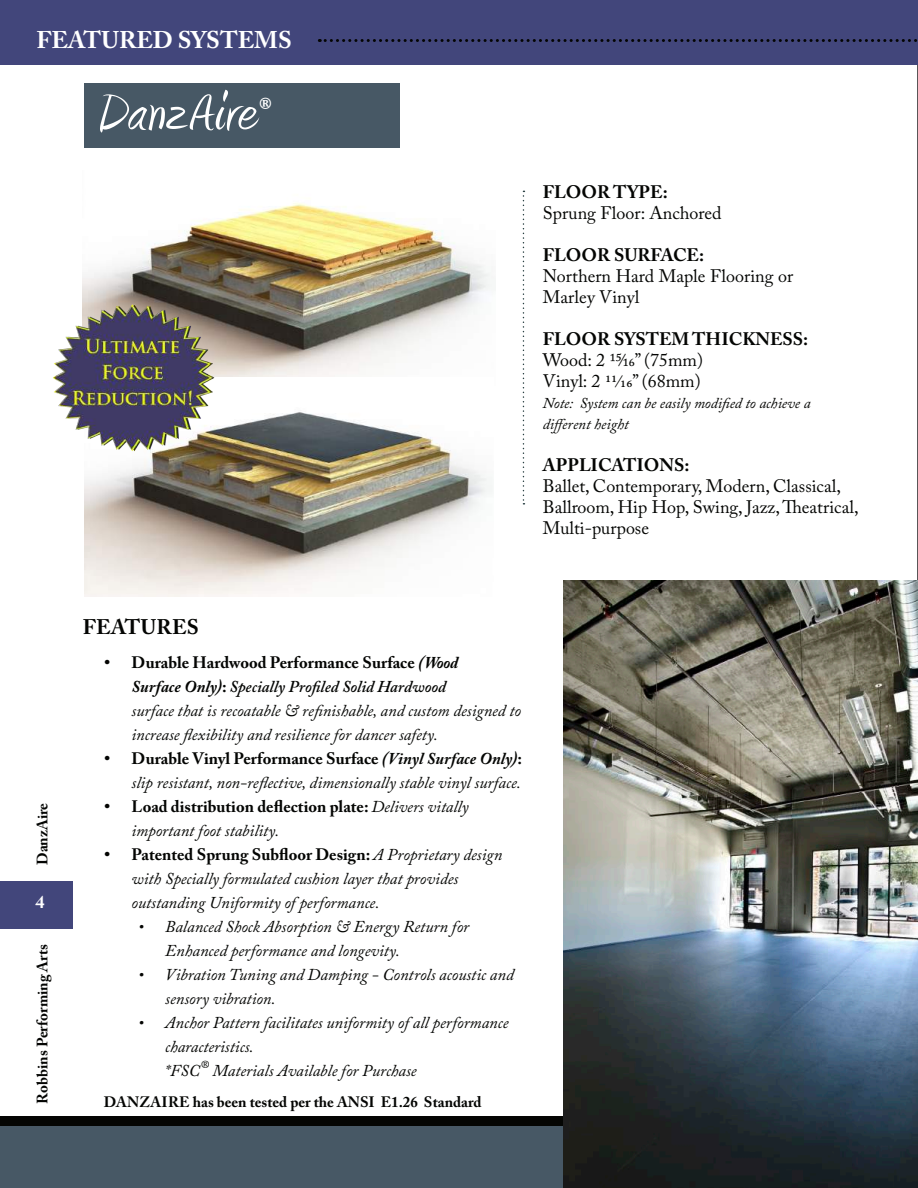
<style>
.page{position:relative;width:918px;height:1188px;background:#fff}
.page>*{position:absolute;margin:0;border:0;box-sizing:border-box;transform-origin:0 0}
.t1{font:67.5px "Amienne";letter-spacing:.02em;color:#fff}
.t2{font:700 24px "Adobe Caslon Pro";color:#fff}
.t3{font:700 21px "Adobe Caslon Pro";letter-spacing:.015em;color:#040503}
.t4{font:18px/21px "Adobe Caslon Pro";color:#040503}
.t5{font:700 18px "Adobe Caslon Pro";color:#040503}
.t6{font:700 18px "Adobe Caslon Pro";color:#fff}
.t7{font:italic 16.5px/24px "Adobe Caslon Pro";color:#040503}
.t8{font:700 15px "Adobe Caslon Pro";color:#040503}
.t9{font:italic 15px/21px "Adobe Caslon Pro";color:#040503}
.t10{font:700 15px "Cambria";color:#fff}
.s1{font-family:"Minion Pro"}
.s2{font-weight:700;font-style:normal}
.s3{font-weight:700}
.s4{font-weight:600}
</style>
<div class="page">
<img style="left:83px;top:203px;width:409px;height:174px">
<div style="left:84px;top:83px;width:316px;height:65px;background:#475865"></div>
<svg style="left:523px;top:191px;width:1px;height:314px"></svg>
<div style="left:0;top:1122px;width:918px;height:66px;background:#475865"></div>
<div style="left:0;top:1117px;width:918px;height:9px;background:#040503"></div>
<div style="left:0;top:881px;width:72px;height:48px;background:#42467b"></div>
<img style="left:84px;top:412px;width:408px;height:184px">
<hr style="left:917px;top:0;width:1px;height:1188px;background:#231f20">
<div style="left:0;top:0;width:918px;height:64px;background:#42467b"></div>
<svg style="left:319px;top:39px;width:598px;height:3px"></svg>
<img style="left:564px;top:580px;width:354px;height:608px">
<img style="left:52px;top:298px;width:165px;height:156px">
<h2 class="t2" style="left:36px;top:26px;width:257px">FEATURED SYSTEMS</h2>
<h1 class="t1" style="left:97px;top:82px;width:161px">DanzAire</h1>
<p class="t10" style="left:259px;top:92px;width:14px">®</p>
<p class="t5" style="left:543px;top:181px;width:126px">FLOOR TYPE:</p>
<p class="t4" style="left:543px;top:202px;width:180px">Sprung Floor: Anchored</p>
<p class="t5" style="left:543px;top:244px;width:163px">FLOOR SURFACE:</p>
<p class="t4" style="left:543px;top:265px;width:252px">Northern Hard Maple Flooring or<br>Marley Vinyl</p>
<p class="t5" style="left:543px;top:328px;width:267px">FLOOR SYSTEM THICKNESS:</p>
<p class="t4" style="left:543px;top:349px;width:162px">Wood: 2 15/16” (75mm)<br>Vinyl: 2 <span class="s1">11/16</span>” (68mm)</p>
<p class="t9" style="left:543px;top:392px;width:269px">Note: System can be easily modified to achieve a different height</p>
<p class="t5" style="left:543px;top:454px;width:148px">APPLICATIONS:</p>
<p class="t4" style="left:543px;top:475px;width:317px">Ballet, Contemporary, Modern, Classical,<br>Ballroom, Hip Hop, Swing, Jazz, Theatrical,<br>Multi-purpose</p>
<p class="t8" style="left:34px;top:865px;width:64px;rotate:-90deg">DanzAire</p>
<p class="t6" style="left:36px;top:891px;width:10px">4</p>
<p class="t8" style="left:34px;top:1104px;width:161px;rotate:-90deg">Robbins Performing Arts</p>
<p class="t3" style="left:83px;top:614px;width:118px">FEATURES</p>
<p class="t7" style="left:132px;top:651px;width:391px;text-indent:-27px"><span class="s2">• Durable Hardwood Performance Surface</span> <span class="s3">(Wood<br>Surface Only)</span><span class="s2">:</span> <span class="s4">Specially Profiled Solid Hardwood<br></span>surface that is recoatable &amp; refinishable, and custom designed to increase flexibility and resilience for dancer safety.</p>
<p class="t7" style="left:105px;top:747px;width:419px;text-align:right"><span class="s2">• Durable Vinyl Performance Surface</span> <span class="s3">(Vinyl Surface Only)</span><span class="s2">: </span>slip resistant, non-reflective, dimensionally stable vinyl surface.</p>
<p class="t7" style="left:132px;top:795px;width:339px;text-indent:-27px"><span class="s2">• Load distribution deflection plate:</span> Delivers vitally important foot stability.</p>
<p class="t7" style="left:132px;top:843px;width:372px;text-indent:-27px"><span class="s2">• Patented Sprung Subfloor Design:</span> A Proprietary design with Specially formulated cushion layer that provides outstanding Uniformity of performance.</p>
<p class="t7" style="left:165px;top:915px;width:305px;text-indent:-27px">• Balanced Shock Absorption &amp; Energy Return for<br>Enhanced performance and longevity.</p>
<p class="t7" style="left:165px;top:963px;width:350px;text-indent:-27px">• Vibration Tuning and Damping - Controls acoustic and sensory vibration.</p>
<p class="t7" style="left:165px;top:1011px;width:345px;text-indent:-27px">• Anchor Pattern facilitates uniformity of all performance characteristics.<br>*FSC® Materials Available for Purchase</p>
<p class="t8" style="left:104px;top:1093px;width:379px">DANZAIRE has been tested per the ANSI E1.26 Standard</p>
</div>
